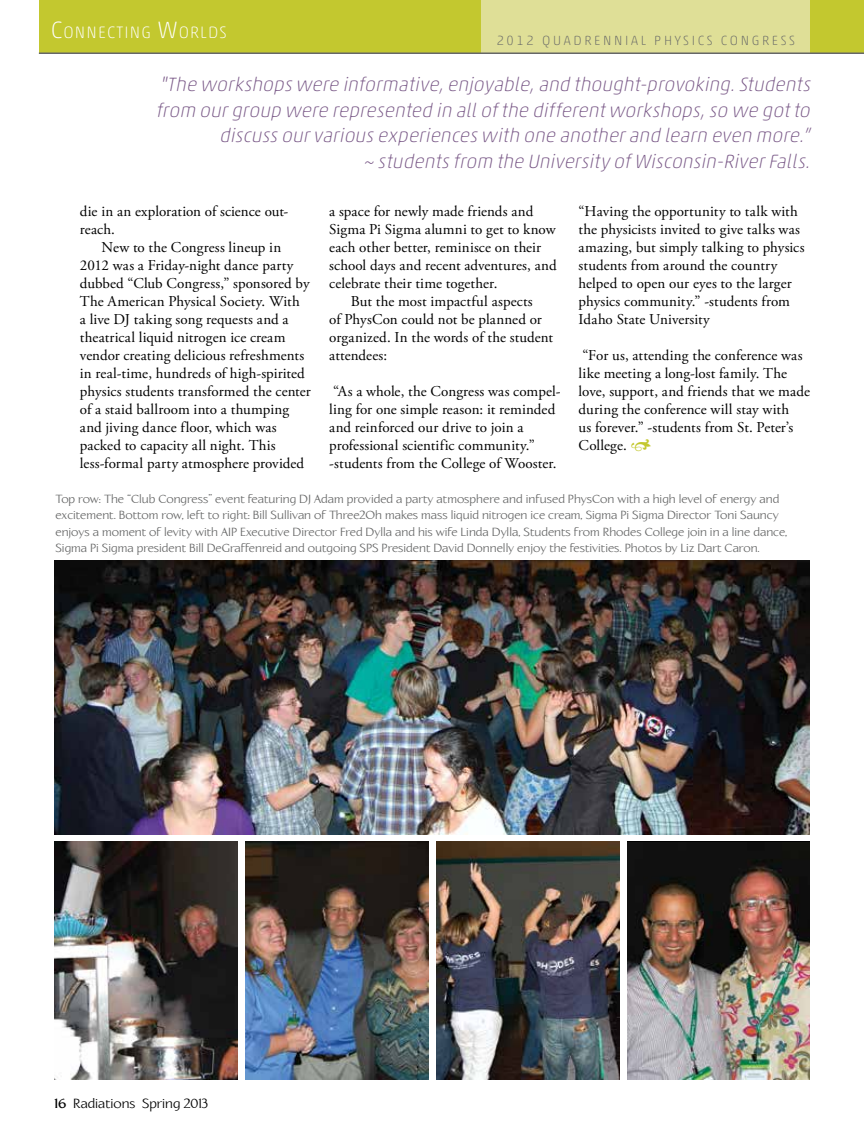
<style>
.page{position:relative;width:864px;height:1134px;background:#fff}
.page>*{position:absolute;margin:0;border:0;box-sizing:border-box;transform-origin:0 0}
.t1{font:italic 100 19.5px/25.5px "Akko Rounded Pro";color:#785786;text-align:right}
.t2{font:100 16.8px "Akko Rounded Pro";letter-spacing:.07em;color:#fff}
.t3{font:15px/18px "Adobe Garamond Pro";letter-spacing:.015em;color:#000}
.t4{font:15px "Adobe Garamond Pro";letter-spacing:-.005em;color:#000}
.t5{font:100 13.5px "Akko Rounded Pro";letter-spacing:.2em;color:#666767}
.t6{font:13.5px "Aperto Com";color:#000}
.t7{font:12px/16.5px "Aperto Com";color:#666767}
.s1{font-size:24px}
.s2{font-weight:700}
</style>
<div class="page">
<div style="left:39px;top:0;width:443px;height:54px;background:#c3c82f"></div>
<div style="left:482px;top:0;width:328px;height:54px;background:#dfdf97"></div>
<div style="left:810px;top:0;width:54px;height:54px;background:#c3c82f"></div>
<img style="left:54px;top:561px;width:756px;height:274px">
<img style="left:437px;top:841px;width:182px;height:239px">
<img style="left:246px;top:841px;width:182px;height:239px">
<img style="left:55px;top:841px;width:182px;height:239px">
<img style="left:628px;top:843px;width:182px;height:237px">
<hr style="left:39px;top:52px;width:825px;height:2px;background:#666767">
<p class="t2" style="left:51px;top:23px;width:178px"><span class="s1">C</span>ONNECTING <span class="s1">W</span>ORLDS</p>
<p class="t5" style="left:497px;top:32px;width:300px">2012 QUADRENNIAL PHYSICS CONGRESS</p>
<p class="t1" style="left:156px;top:72px;width:660px">"The workshopswere informative,enjoyable,and thought-provoking.Students from ourgroup were represented in allofthe differentworkshops,so we gotto discussourvariousexperienceswith one anotherand learn even more.”<br>~ studentsfrom the University ofWisconsin-RiverFalls.</p>
<p class="t3" style="left:80px;top:203px;width:210px">die in an exploration of science out&shy;reach.</p>
<p class="t3" style="left:80px;top:239px;width:232px;text-indent:22px">New to the Congress lineup in 2012 was a Friday-night dance party dubbed “Club Congress,” sponsored by The American Physical Society. With<br>a live DJ taking song requests and a theatrical liquid nitrogen ice cream vendor creating delicious refreshments in real-time, hundreds of high-spirited physics students transformed the center of a staid ballroom into a thumping and jiving dance floor, which was packed to capacity all night. This less-formal party atmosphere provided</p>
<p class="t3" style="left:329px;top:203px;width:206px">a space for newly made friends and</p>
<p class="t4" style="left:329px;top:220px;width:228px">Sigma Pi Sigma alumni to get to know</p>
<p class="t3" style="left:329px;top:239px;width:214px">each other better, reminisce on their</p>
<p class="t3" style="left:329px;top:257px;width:229px">school days and recent adventures, and</p>
<p class="t3" style="left:329px;top:275px;width:170px">celebrate their time together.</p>
<p class="t3" style="left:351px;top:293px;width:183px">But the most impactful aspects</p>
<p class="t3" style="left:329px;top:311px;width:214px">of PhysCon could not be planned or</p>
<p class="t3" style="left:329px;top:329px;width:225px">organized. In the words of the student</p>
<p class="t3" style="left:329px;top:347px;width:59px">attendees:</p>
<p class="t3" style="left:329px;top:383px;width:233px">“As a whole, the Congress was compel&shy;ling for one simple reason: it reminded and reinforced our drive to join a professional scientific community.” -students from the College of Wooster.</p>
<p class="t3" style="left:579px;top:203px;width:227px">“Having the opportunity to talk with the physicists invited to give talks was amazing, but simply talking to physics students from around the country helped to open our eyes to the larger physics community.” -students from Idaho State University</p>
<p class="t3" style="left:579px;top:347px;width:233px">“For us, attending the conference was like meeting a long-lost family. The love, support, and friends that we made during the conference will stay with<br>us forever.” -students from St. Peter’s College.</p>
<p class="t7" style="left:56px;top:490px;width:733px">Top row: The “Club Congress” event featuring DJ Adam provided a party atmosphere and infused PhysCon with a high level of energy and excitement. Bottom row, left to right: Bill Sullivan of Three2Oh makes mass liquid nitrogen ice cream, Sigma Pi Sigma Director Toni Sauncy enjoys a moment of levity with AIP Executive Director Fred Dylla and his wife Linda Dylla, Students from Rhodes College join in a line dance, Sigma Pi Sigma president Bill DeGraffenreid and outgoing SPS President David Donnelly enjoy the festivities. Photos by Liz Dart Caron.</p>
<p class="t6" style="left:54px;top:1095px;width:156px"><span class="s2">16</span> Radiations Spring 2013</p>
</div>
